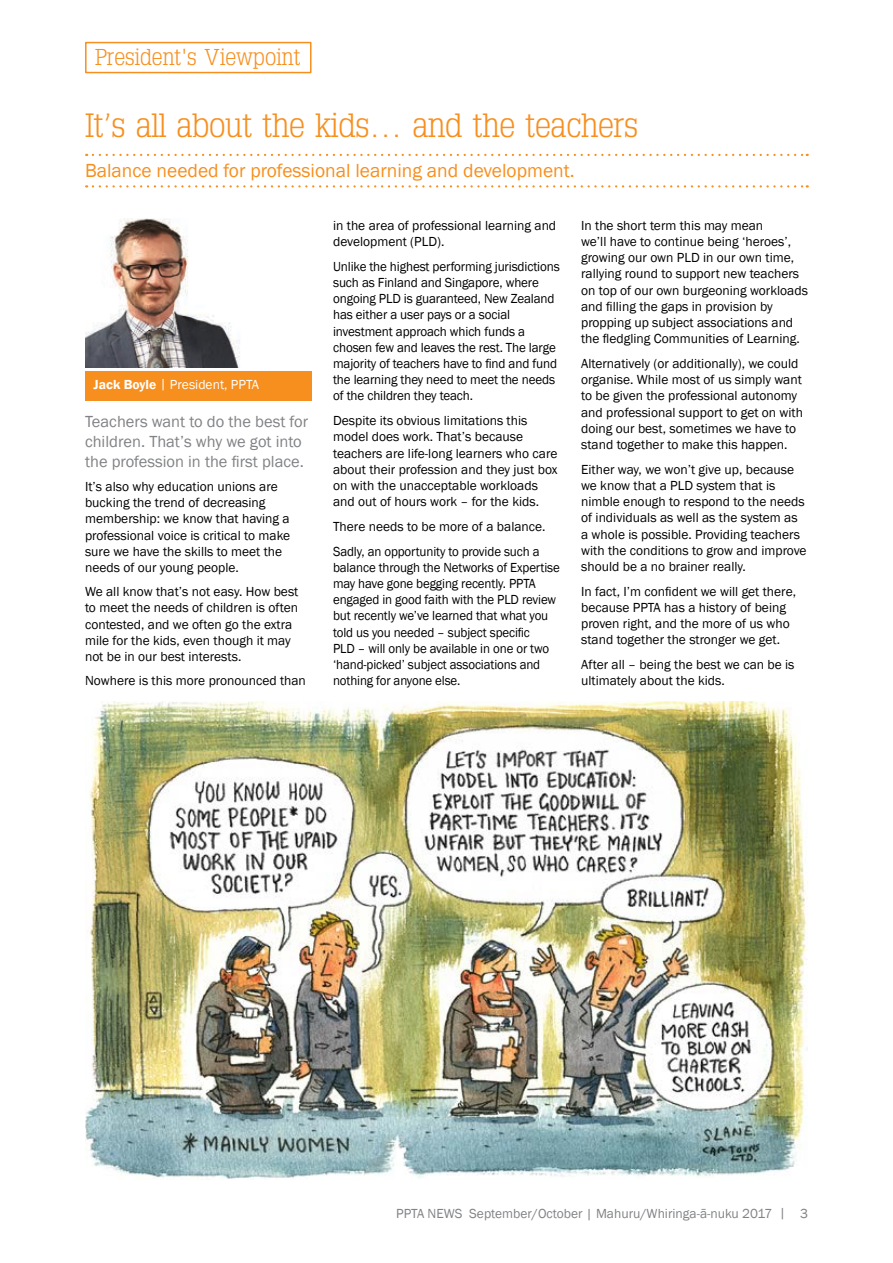
<style>
.page{position:relative;width:893px;height:1263px;background:#fff}
.page>*{position:absolute;margin:0;border:0;box-sizing:border-box;transform-origin:0 0}
.t1{font:300 33px "Typo Slabserif";letter-spacing:-.01em;color:#f78f1e}
.t2{font:300 22.5px "Typo Slabserif";color:#f78f1e}
.t3{font:19.5px "Franklin Gothic";color:#f78f1e}
.t4{font:16.5px/19.8px "Franklin Gothic";color:#808285}
.t5{font:13.5px/16.2px "Franklin Gothic";color:#000}
.t6{font:13.5px/16.2px "Franklin Gothic";color:#000;scale:.96 1}
.t7{font:13.5px "Franklin Gothic";color:#808285}
.t8{font:13.5px "Franklin Gothic";color:#fff}
.s1{font-weight:600}
</style>
<div class="page">
<div style="left:85px;top:42px;width:226px;height:31px;border:2px solid #f78f1e"></div>
<svg style="left:93px;top:154px;width:715px;height:2px"></svg>
<svg style="left:93px;top:185px;width:715px;height:3px"></svg>
<div style="left:85px;top:371px;width:227px;height:30px;background:#f78f1e"></div>
<img style="left:85px;top:218px;width:155px;height:149px">
<img style="left:85px;top:702px;width:723px;height:477px">
<h2 class="t2" style="left:95px;top:45px;width:207px">President's Viewpoint</h2>
<h1 class="t1" style="left:85px;top:106px;width:555px">It’s all about the kids… and the teachers</h1>
<h3 class="t3" style="left:85px;top:158px;width:491px">Balance needed for professional learning and development.</h3>
<p class="t8" style="left:94px;top:376px;width:167px"><span class="s1">Jack Boyle</span> | President, PPTA</p>
<p class="t4" style="left:85px;top:412px;width:225px">Teachers want to do the best for children. That’s why we got into the profession in the first place.</p>
<p class="t5" style="left:85px;top:479px;width:207px">It’s also why education unions are bucking the trend of decreasing membership: we know that having a professional voice is critical to make sure we have the skills to meet the needs of our young people.</p>
<p class="t5" style="left:85px;top:584px;width:215px">We all know that’s not easy. How best to meet the needs of children is often contested, and we often go the extra mile for the kids, even though it may not be in our best interests.</p>
<p class="t5" style="left:85px;top:673px;width:222px">Nowhere is this more pronounced than</p>
<p class="t5" style="left:333px;top:218px;width:225px">in the area of professional learning and development (PLD).</p>
<p class="t5" style="left:333px;top:258px;width:228px">Unlike the highest performing jurisdictions such as Finland and Singapore, where ongoing PLD is guaranteed, New Zealand has either a user pays or a social investment approach which funds a chosen few and leaves the rest. The large majority of teachers have to find and fund the learning they need to meet the needs of the children they teach.</p>
<p class="t5" style="left:333px;top:413px;width:226px">Despite its obvious limitations this model does work. That’s because teachers are life-long learners who care about their profession and they just box on with the unacceptable workloads and out of hours work – for the kids.</p>
<p class="t5" style="left:333px;top:514px;width:214px;line-height:24.8px">There needs to be more of a balance.<br>Sadly, an opportunity to provide such a</p>
<p class="t6" style="left:333px;top:559px;width:238px">balance through the Networks of Expertise may have gone begging recently. PPTA engaged in good faith with the PLD review but recently we’ve learned that what you told us you needed – subject specific<br>PLD – will only be available in one or two ‘hand-picked’ subject associations and nothing for anyone else.</p>
<p class="t5" style="left:581px;top:218px;width:228px">In the short term this may mean<br>we’ll have to continue being ‘heroes’, growing our own PLD in our own time, rallying round to support new teachers on top of our own burgeoning workloads and filling the gaps in provision by propping up subject associations and the fledgling Communities of Learning.</p>
<p class="t5" style="left:581px;top:356px;width:223px">Alternatively (or additionally), we could organise. While most of us simply want to be given the professional autonomy and professional support to get on with doing our best, sometimes we have to stand together to make this happen.</p>
<p class="t5" style="left:581px;top:461px;width:227px">Either way, we won’t give up, because we know that a PLD system that is nimble enough to respond to the needs of individuals as well as the system as a whole is possible. Providing teachers with the conditions to grow and improve should be a no brainer really.</p>
<p class="t5" style="left:581px;top:583px;width:217px">In fact, I’m confident we will get there, because PPTA has a history of being proven right, and the more of us who stand together the stronger we get.</p>
<p class="t5" style="left:581px;top:657px;width:215px">After all – being the best we can be is ultimately about the kids.</p>
<p class="t7" style="left:396px;top:1205px;width:413px">PPTA NEWS September/October | Mahuru/Whiringa-ā-nuku 2017 | 3</p>
</div>
